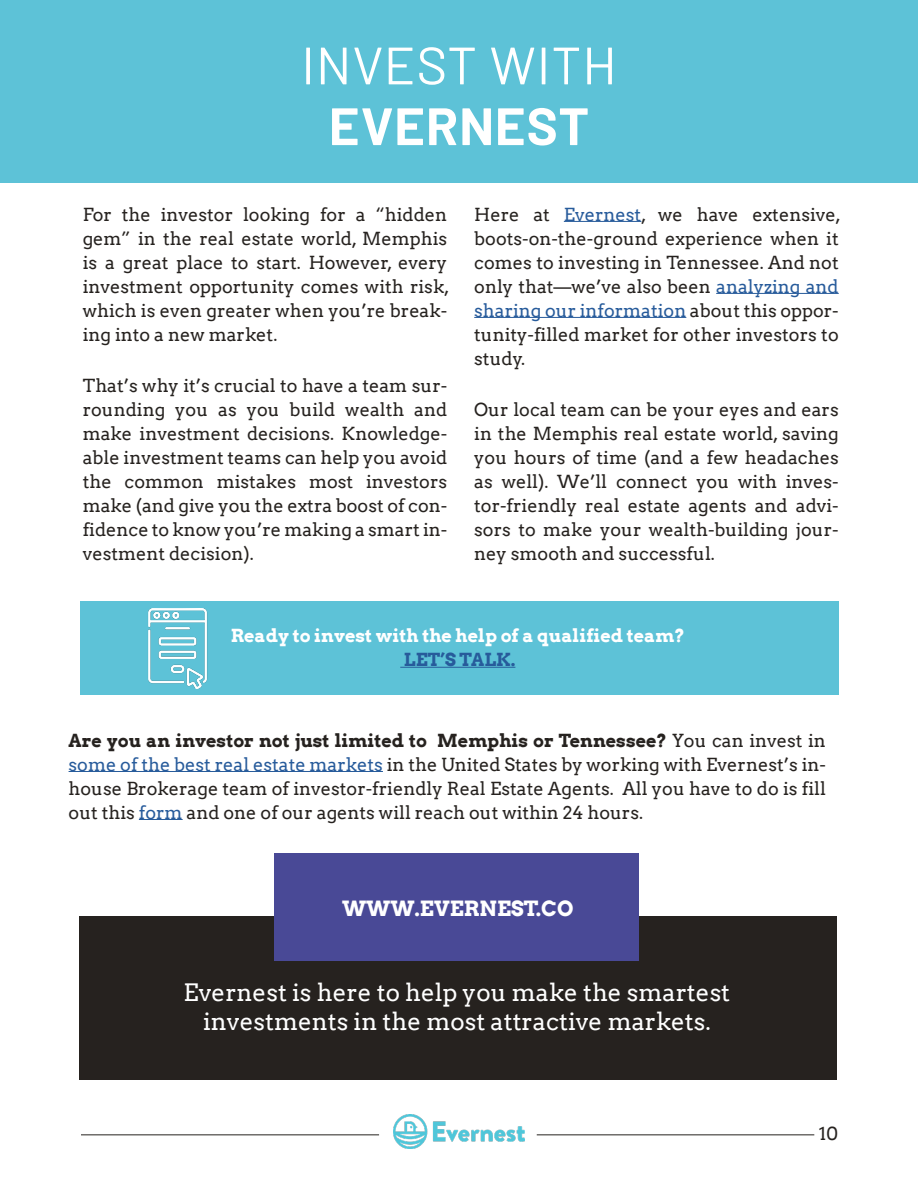
<style>
.page{position:relative;width:918px;height:1188px;background:#fff}
.page>*{position:absolute;margin:0;border:0;box-sizing:border-box;transform-origin:0 0}
.t1{font:52.5px "Barlow";letter-spacing:.02em;color:#fff}
.t2{font:700 52.5px "Barlow";letter-spacing:.02em;color:#fff}
.t3{font:24px/28.8px "Arvo";color:#fff;text-align:center}
.t4{font:700 21px "Arvo";color:#fff}
.t5{font:18px/24px "Arvo";color:#26221f;text-align:justify}
.t6{font:700 18px "Arvo";color:#fff}
.t7{font:700 18px "Arvo";color:#275b9b}
.s1{color:#275b9b}
.s2{font-weight:700}
</style>
<div class="page">
<img style="left:393px;top:1114px;width:132px;height:34px">
<hr style="left:81px;top:1134px;width:298px;height:1px;background:#26221f">
<hr style="left:537px;top:1134px;width:277px;height:1px;background:#26221f">
<div style="left:79px;top:917px;width:758px;height:163px;background:#26221f"></div>
<div style="left:0;top:0;width:918px;height:183px;background:#5dc2d7"></div>
<hr style="left:564px;top:221px;width:77px;height:1px;background:#275b9b">
<hr style="left:716px;top:293px;width:123px;height:1px;background:#275b9b">
<hr style="left:474px;top:317px;width:212px;height:1px;background:#275b9b">
<div style="left:275px;top:853px;width:364px;height:108px;background:#494996"></div>
<hr style="left:69px;top:771px;width:314px;height:1px;background:#275b9b">
<hr style="left:139px;top:819px;width:44px;height:1px;background:#275b9b">
<div style="left:81px;top:601px;width:758px;height:94px;background:#5dc2d7"></div>
<hr style="left:400px;top:667px;width:115px;height:1px;background:#275b9b">
<img style="left:148px;top:608px;width:60px;height:81px">
<h1 class="t1" style="left:301px;top:27px;width:317px">INVEST WITH</h1>
<h1 class="t2" style="left:329px;top:87px;width:262px">EVERNEST</h1>
<p class="t5" style="left:83px;top:202px;width:368px">For the investor looking for a “hidden gem” in the real estate world, Memphis is a great place to start. However, every investment opportunity comes with risk, which is even greater when you’re break&shy;ing into a new market.</p>
<p class="t5" style="left:83px;top:373px;width:366px">That’s why it’s crucial to have a team sur&shy;rounding you as you build wealth and make investment decisions. Knowledge&shy;able investment teams can help you avoid the common mistakes most investors make (and give you the extra boost of con&shy;fidence to know you’re making a smart in&shy;vestment decision).</p>
<p class="t5" style="left:474px;top:202px;width:368px">Here at <span class="s1">Evernest</span>, we have extensive, boots-on-the-ground experience when it comes to investing in Tennessee. And not only that—we’ve also been <span class="s1">analyzing and sharing our information</span> about this oppor&shy;tunity-filled market for other investors to study.</p>
<p class="t5" style="left:474px;top:397px;width:366px">Our local team can be your eyes and ears in the Memphis real estate world, saving you hours of time (and a few headaches as well). We’ll connect you with inves&shy;tor-friendly real estate agents and advi&shy;sors to make your wealth-building jour&shy;ney smooth and successful.</p>
<p class="t6" style="left:231px;top:624px;width:456px">Ready to invest with the help of a qualified team?</p>
<p class="t7" style="left:404px;top:648px;width:113px">LET’S TALK.</p>
<p class="t5" style="left:69px;top:728px;width:759px"><span class="s2">Are you an investor not just limited to Memphis or Tennessee?</span> You can invest in <span class="s1">some of the best real estate markets</span> in the United States by working with Evernest’s in&shy;house Brokerage team of investor-friendly Real Estate Agents. All you have to do is fill out this <span class="s1">form</span> and one of our agents will reach out within 24 hours.</p>
<p class="t4" style="left:342px;top:895px;width:233px">WWW.EVERNEST.CO</p>
<h2 class="t3" style="left:184px;top:978px;width:548px">Evernest is here to help you make the smartest investments in the most attractive markets.</h2>
<p class="t5" style="left:819px;top:1121px;width:21px">10</p>
</div>
